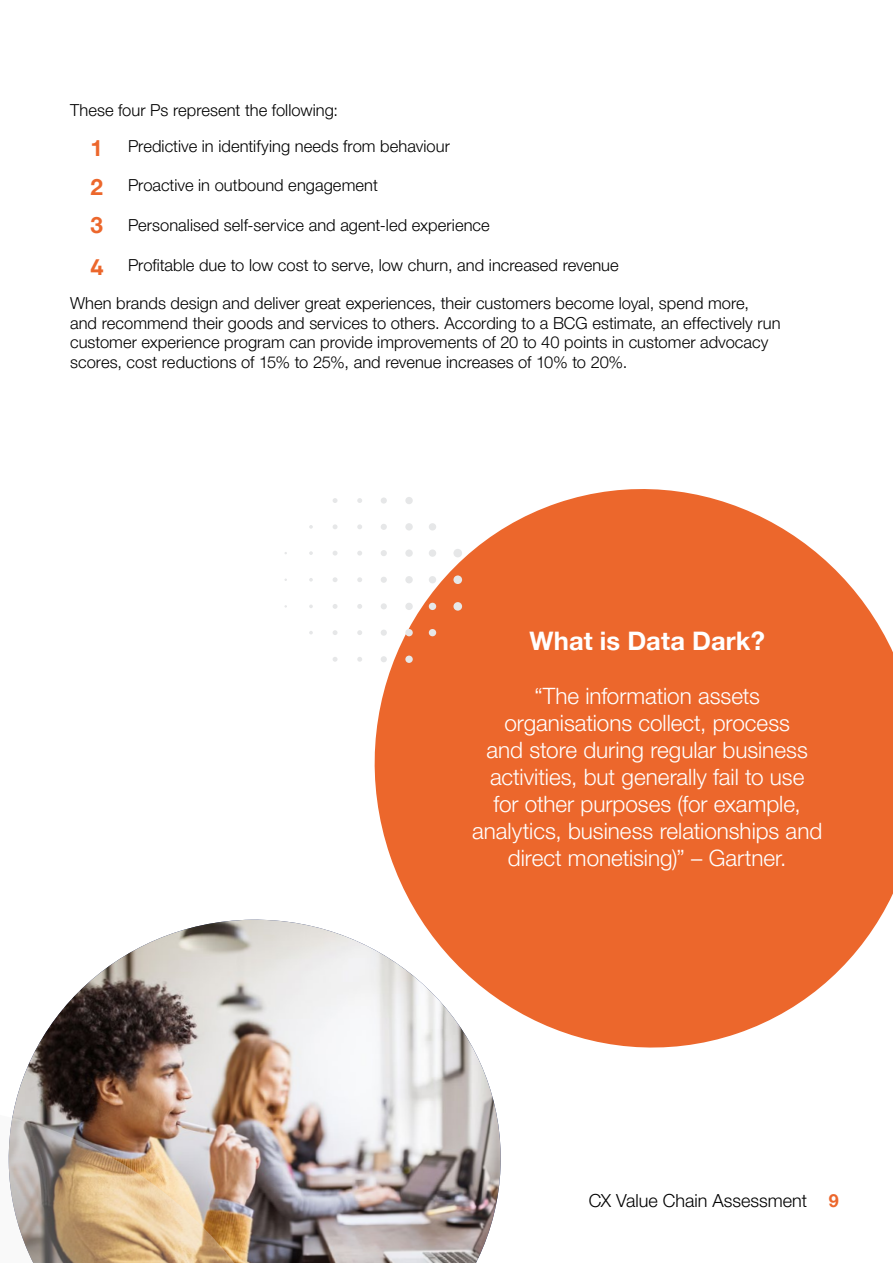
<style>
.page{position:relative;width:893px;height:1263px;background:#fff}
.page>*{position:absolute;margin:0;border:0;box-sizing:border-box;transform-origin:0 0}
.t1{font:700 25.5px "Helvetica Neue LT Pro";letter-spacing:.005em;color:#fff}
.t2{font:300 22.5px/27px "Helvetica Neue LT Pro";color:#fff;text-align:center}
.t3{font:700 22.5px/38.7px "Helvetica Neue LT Pro";color:#ec672c;text-align:justify}
.t4{font:700 22.5px "Gilroy";color:#ec672c}
.t5{font:300 18px "Helvetica Neue LT Pro";color:#000}
.t6{font:300 16.5px/19.8px "Helvetica Neue LT Pro";letter-spacing:.005em;color:#000}
.s1{font-weight:700;color:#ec672c}
</style>
<div class="page">
<svg style="left:359px;top:489px;width:534px;height:559px;fill:#ec672c"></svg>
<img style="left:33px;top:920px;width:468px;height:343px">
<svg style="left:309px;top:525px;width:4px;height:4px"></svg>
<svg style="left:333px;top:524px;width:5px;height:5px"></svg>
<svg style="left:357px;top:524px;width:5px;height:5px"></svg>
<svg style="left:381px;top:524px;width:6px;height:6px"></svg>
<div style="left:405px;top:523px;width:8px;height:7px;background:#e6e7e8;border-radius:50%"></div>
<div style="left:429px;top:523px;width:7px;height:7px;background:#e6e7e8;border-radius:50%"></div>
<svg style="left:333px;top:498px;width:5px;height:5px"></svg>
<svg style="left:357px;top:498px;width:5px;height:5px"></svg>
<div style="left:381px;top:497px;width:6px;height:7px;background:#e6e7e8;border-radius:50%"></div>
<div style="left:405px;top:497px;width:8px;height:7px;background:#e6e7e8;border-radius:50%"></div>
<svg style="left:309px;top:578px;width:4px;height:4px"></svg>
<svg style="left:333px;top:577px;width:5px;height:5px"></svg>
<svg style="left:357px;top:577px;width:5px;height:5px"></svg>
<svg style="left:381px;top:577px;width:6px;height:6px"></svg>
<div style="left:405px;top:576px;width:8px;height:7px;background:#e6e7e8;border-radius:50%"></div>
<div style="left:429px;top:576px;width:7px;height:7px;background:#e6e7e8;border-radius:50%"></div>
<div style="left:453px;top:575px;width:9px;height:9px;background:#e6e7e8;border-radius:50%"></div>
<svg style="left:309px;top:551px;width:4px;height:4px"></svg>
<svg style="left:333px;top:551px;width:5px;height:4px"></svg>
<svg style="left:357px;top:551px;width:5px;height:4px"></svg>
<svg style="left:381px;top:550px;width:6px;height:6px"></svg>
<div style="left:405px;top:549px;width:8px;height:8px;background:#e6e7e8;border-radius:50%"></div>
<div style="left:429px;top:549px;width:7px;height:8px;background:#e6e7e8;border-radius:50%"></div>
<div style="left:453px;top:549px;width:9px;height:8px;background:#e6e7e8;border-radius:50%"></div>
<svg style="left:333px;top:630px;width:5px;height:5px"></svg>
<svg style="left:357px;top:630px;width:5px;height:5px"></svg>
<svg style="left:381px;top:630px;width:6px;height:6px"></svg>
<div style="left:405px;top:629px;width:8px;height:7px;background:#e6e7e8;border-radius:50%"></div>
<div style="left:429px;top:629px;width:7px;height:7px;background:#e6e7e8;border-radius:50%"></div>
<svg style="left:333px;top:604px;width:5px;height:5px"></svg>
<svg style="left:357px;top:604px;width:5px;height:5px"></svg>
<svg style="left:381px;top:603px;width:6px;height:6px"></svg>
<div style="left:405px;top:603px;width:8px;height:7px;background:#e6e7e8;border-radius:50%"></div>
<div style="left:429px;top:603px;width:7px;height:7px;background:#e6e7e8;border-radius:50%"></div>
<div style="left:453px;top:602px;width:9px;height:9px;background:#e6e7e8;border-radius:50%"></div>
<svg style="left:333px;top:657px;width:5px;height:5px"></svg>
<svg style="left:357px;top:657px;width:5px;height:5px"></svg>
<svg style="left:381px;top:656px;width:6px;height:6px"></svg>
<div style="left:405px;top:656px;width:8px;height:7px;background:#e6e7e8;border-radius:50%"></div>
<img style="left:8px;top:1055px;width:364px;height:208px">
<p class="t6" style="left:70px;top:100px;width:269px">These four Ps represent the following:</p>
<p class="t6" style="left:128px;top:136px;width:323px">Predictive in identifying needs from behaviour</p>
<p class="t6" style="left:128px;top:175px;width:251px">Proactive in outbound engagement</p>
<p class="t6" style="left:128px;top:215px;width:363px">Personalised self-service and agent-led experience</p>
<p class="t6" style="left:128px;top:254px;width:492px">Profitable due to low cost to serve, low churn, and increased revenue</p>
<h2 class="t3" style="left:90px;top:128px;width:14px">1<br>2<br>3</h2>
<h2 class="t4" style="left:90px;top:253px;width:15px">4</h2>
<p class="t6" style="left:70px;top:293px;width:712px">When brands design and deliver great experiences, their customers become loyal, spend more,<br>and recommend their goods and services to others. According to a BCG estimate, an effectively run customer experience program can provide improvements of 20 to 40 points in customer advocacy scores, cost reductions of 15% to 25%, and revenue increases of 10% to 20%.</p>
<h1 class="t1" style="left:529px;top:625px;width:237px">What is Data Dark?</h1>
<h2 class="t2" style="left:472px;top:682px;width:352px">“The information assets organisations collect, process<br>and store during regular business activities, but generally fail to use<br>for other purposes (for example, analytics, business relationships and direct monetising)” – Gartner.</h2>
<p class="t5" style="left:589px;top:1190px;width:252px">CX Value Chain Assessment <span class="s1">9</span></p>
</div>
